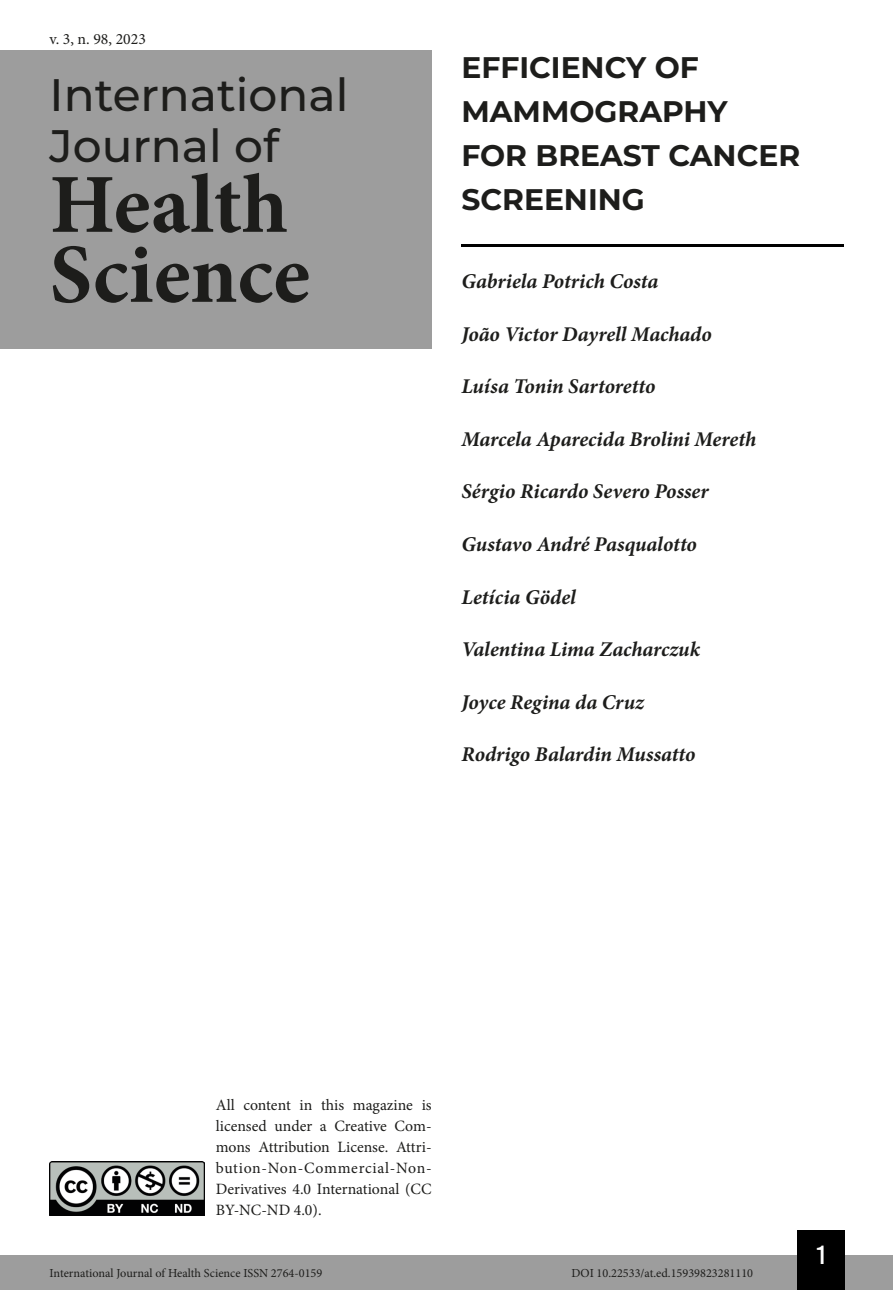
<style>
.page{position:relative;width:893px;height:1290px;background:#fff}
.page>*{position:absolute;margin:0;border:0;box-sizing:border-box;transform-origin:0 0}
.t1{font:700 84px/70px "Minion Pro";color:#1d1d1b}
.t2{font:500 45.5px/50.8px "Montserrat";color:#1d1d1b}
.Título_Artigo{font:700 29.75px/43.8px "Montserrat";color:#1d1d1b}
.t3{font:26.25px "Bebas Kai";color:#fff}
.Autor{font:italic 700 21px "Minion Pro";letter-spacing:-.005em;color:#1d1d1b}
.t4{font:15.75px/21px "Minion Pro";color:#1d1d1b;text-align:justify}
.t5{font:12.25px "Minion Pro";color:#1d1d1b}
</style>
<div class="page">
<div style="left:0;top:1255px;width:893px;height:35px;background:#9d9d9d"></div>
<div style="left:797px;top:1230px;width:48px;height:60px;background:#000"></div>
<img style="left:50px;top:1161px;width:154px;height:54px">
<div style="left:0;top:50px;width:432px;height:298px;background:#9d9d9d"></div>
<hr style="left:461px;top:244px;width:382px;height:3px;background:#000">
<p class="t4" style="left:50px;top:28px;width:98px">v. 3, n. 98, 2023</p>
<h2 class="t2" style="left:50px;top:68px;width:300px">International<br>Journal of</h2>
<h1 class="t1" style="left:50px;top:169px;width:262px">Health<br>Science</h1>
<p class="Título_Artigo" style="left:461px;top:44px;width:340px">EFFICIENCY OF<br>MAMMOGRAPHY<br>FOR BREAST CANCER<br>SCREENING</p>
<p class="Autor" style="left:461px;top:267px;width:199px">Gabriela Potrich Costa</p>
<p class="Autor" style="left:461px;top:319px;width:252px">João Victor Dayrell Machado</p>
<p class="Autor" style="left:461px;top:372px;width:196px">Luísa Tonin Sartoretto</p>
<p class="Autor" style="left:461px;top:424px;width:296px">Marcela Aparecida Brolini Mereth</p>
<p class="Autor" style="left:461px;top:477px;width:249px">Sérgio Ricardo Severo Posser</p>
<p class="Autor" style="left:461px;top:529px;width:237px">Gustavo André Pasqualotto</p>
<p class="Autor" style="left:461px;top:582px;width:116px">Letícia Gödel</p>
<p class="Autor" style="left:461px;top:634px;width:240px">Valentina Lima Zacharczuk</p>
<p class="Autor" style="left:461px;top:687px;width:184px">Joyce Regina da Cruz</p>
<p class="Autor" style="left:461px;top:739px;width:236px">Rodrigo Balardin Mussatto</p>
<p class="t4" style="left:216px;top:1095px;width:217px">All content in this magazine is licensed under a Creative Com&shy;mons Attribution License. Attri&shy;bution-Non-Commercial-Non-Derivatives 4.0 International (CC BY-NC-ND 4.0).</p>
<p class="t5" style="left:50px;top:1265px;width:274px">International Journal of Health Science ISSN 2764-0159</p>
<p class="t5" style="left:571px;top:1265px;width:183px">DOI 10.22533/at.ed.15939823281110</p>
<p class="t3" style="left:817px;top:1241px;width:10px">1</p>
</div>
